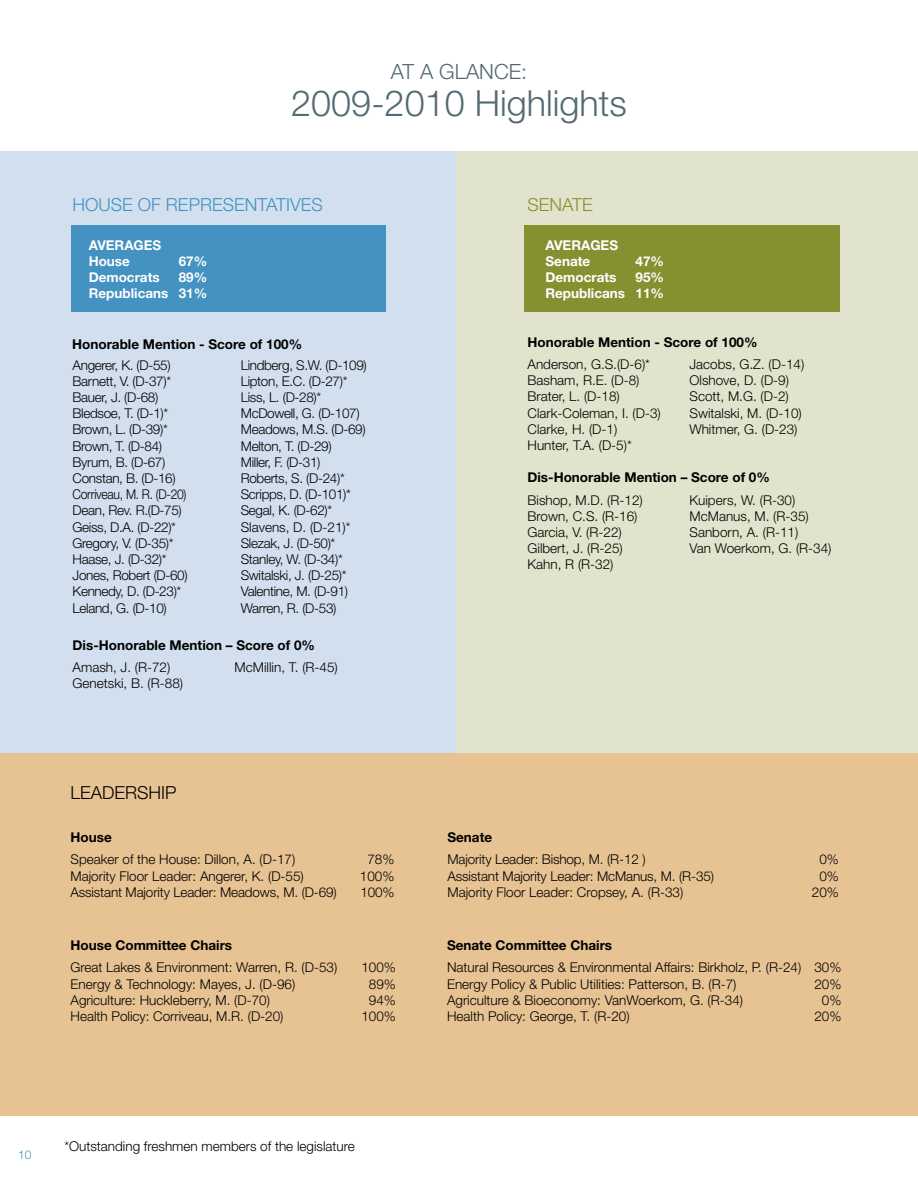
<style>
.page{position:relative;width:918px;height:1188px;background:#fff}
.page>*{position:absolute;margin:0;border:0;box-sizing:border-box;transform-origin:0 0}
.t1{font:300 36px "Helvetica Neue LT Std";color:#546a72}
.t2{font:300 21px "Helvetica Neue LT Std";color:#546a72}
.t3{font:300 18px "Helvetica Neue LT Std";color:#4392c1}
.t4{font:300 18px "Helvetica Neue LT Std";color:#000}
.t5{font:300 18px "Helvetica Neue LT Std";color:#859131}
.t6{font:300 13.5px/16.2px "Helvetica Neue LT Std";color:#000}
.t7{font:300 13.5px/16.2px "Helvetica Neue LT Std";letter-spacing:-.025em;color:#000}
.t8{font:700 13.5px "Helvetica Neue LT Std";color:#000}
.t9{font:700 13.5px/16.2px "Helvetica Neue LT Std";color:#fff}
.t10{font:300 12px "Helvetica Neue LT Std";color:#4392c1}
</style>
<div class="page">
<div style="left:0;top:753px;width:918px;height:363px;background:#e7c292"></div>
<div style="left:456px;top:151px;width:462px;height:602px;background:#e2e3cc"></div>
<div style="left:525px;top:225px;width:315px;height:87px;background:#859131"></div>
<div style="left:0;top:151px;width:456px;height:602px;background:#d2dfee"></div>
<div style="left:71px;top:225px;width:315px;height:87px;background:#4392c1"></div>
<h2 class="t2" style="left:391px;top:62px;width:138px">AT A GLANCE:</h2>
<h1 class="t1" style="left:291px;top:88px;width:337px">2009-2010 Highlights</h1>
<h3 class="t3" style="left:73px;top:197px;width:252px">HOUSE OF REPRESENTATIVES</h3>
<p class="t9" style="left:89px;top:238px;width:74px">AVERAGES<br>House</p>
<p class="t9" style="left:179px;top:254px;width:30px">67%</p>
<h3 class="t5" style="left:528px;top:197px;width:67px">SENATE</h3>
<p class="t9" style="left:546px;top:238px;width:74px">AVERAGES<br>Senate</p>
<p class="t9" style="left:636px;top:254px;width:30px">47%</p>
<p class="t9" style="left:89px;top:270px;width:120px;text-align:right">89%<br>Republicans 31%</p>
<p class="t8" style="left:72px;top:339px;width:232px">Honorable Mention - Score of 100%</p>
<p class="t9" style="left:89px;top:270px;width:72px">Democrats</p>
<p class="t7" style="left:73px;top:358px;width:117px">Angerer, K. (D-55)<br>Barnett, V. (D-37)*<br>Bauer, J. (D-68)<br>Bledsoe, T. (D-1)*<br>Brown, L. (D-39)*<br>Brown, T. (D-84)<br>Byrum, B. (D-67)<br>Constan, B. (D-16)<br>Corriveau, M. R. (D-20)<br>Dean, Rev. R.(D-75)<br>Geiss, D.A. (D-22)*<br>Gregory, V. (D-35)*<br>Haase, J. (D-32)*<br>Jones, Robert (D-60)<br>Kennedy, D. (D-23)*<br>Leland, G. (D-10)</p>
<p class="t7" style="left:241px;top:358px;width:127px">Lindberg, S.W. (D-109)<br>Lipton, E.C. (D-27)*<br>Liss, L. (D-28)*<br>McDowell, G. (D-107)<br>Meadows, M.S. (D-69)<br>Melton, T. (D-29)<br>Miller, F. (D-31)<br>Roberts, S. (D-24)*<br>Scripps, D. (D-101)*<br>Segal, K. (D-62)*<br>Slavens, D. (D-21)*<br>Slezak, J. (D-50)*<br>Stanley, W. (D-34)*<br>Switalski, J. (D-25)*<br>Valentine, M. (D-91)<br>Warren, R. (D-53)</p>
<p class="t8" style="left:73px;top:640px;width:244px">Dis-Honorable Mention – Score of 0%</p>
<p class="t6" style="left:73px;top:660px;width:99px">Amash, J. (R-72)</p>
<p class="t6" style="left:235px;top:660px;width:105px">McMillin, T. (R-45)</p>
<p class="t6" style="left:73px;top:676px;width:112px">Genetski, B. (R-88)</p>
<h3 class="t4" style="left:70px;top:785px;width:108px">LEADERSHIP</h3>
<p class="t8" style="left:70px;top:832px;width:43px">House</p>
<p class="t6" style="left:70px;top:852px;width:226px">Speaker of the House: Dillon, A. (D-17)</p>
<p class="t6" style="left:367px;top:852px;width:29px">78%</p>
<p class="t6" style="left:70px;top:869px;width:235px">Majority Floor Leader: Angerer, K. (D-55)</p>
<p class="t6" style="left:360px;top:869px;width:36px">100%</p>
<p class="t6" style="left:70px;top:885px;width:268px">Assistant Majority Leader: Meadows, M. (D-69)</p>
<p class="t6" style="left:360px;top:885px;width:36px">100%</p>
<p class="t8" style="left:70px;top:940px;width:163px">House Committee Chairs</p>
<p class="t6" style="left:70px;top:960px;width:268px">Great Lakes &amp; Environment: Warren, R. (D-53)</p>
<p class="t6" style="left:361px;top:960px;width:36px">100%</p>
<p class="t6" style="left:70px;top:977px;width:226px">Energy &amp; Technology: Mayes, J. (D-96)</p>
<p class="t6" style="left:369px;top:977px;width:29px">89%</p>
<p class="t6" style="left:70px;top:993px;width:201px">Agriculture: Huckleberry, M. (D-70)</p>
<p class="t6" style="left:369px;top:993px;width:29px">94%</p>
<p class="t6" style="left:70px;top:1009px;width:215px">Health Policy: Corriveau, M.R. (D-20)</p>
<p class="t6" style="left:361px;top:1009px;width:36px">100%</p>
<p class="t9" style="left:546px;top:270px;width:120px;text-align:right">95%<br>Republicans 11%</p>
<p class="t8" style="left:528px;top:337px;width:232px">Honorable Mention - Score of 100%</p>
<p class="t6" style="left:528px;top:357px;width:124px">Anderson, G.S.(D-6)*</p>
<p class="t6" style="left:690px;top:357px;width:116px">Jacobs, G.Z. (D-14)</p>
<p class="t6" style="left:528px;top:373px;width:114px">Basham, R.E. (D-8)</p>
<p class="t6" style="left:690px;top:373px;width:101px">Olshove, D. (D-9)</p>
<p class="t6" style="left:528px;top:389px;width:94px">Brater, L. (D-18)</p>
<p class="t6" style="left:690px;top:389px;width:101px">Scott, M.G. (D-2)</p>
<p class="t6" style="left:528px;top:406px;width:135px">Clark-Coleman, I. (D-3)</p>
<p class="t6" style="left:690px;top:406px;width:114px">Switalski, M. (D-10)</p>
<p class="t6" style="left:528px;top:422px;width:91px">Clarke, H. (D-1)</p>
<p class="t6" style="left:690px;top:422px;width:110px">Whitmer, G. (D-23)</p>
<p class="t6" style="left:528px;top:438px;width:106px">Hunter, T.A. (D-5)*</p>
<p class="t8" style="left:528px;top:473px;width:244px">Dis-Honorable Mention – Score of 0%</p>
<p class="t6" style="left:528px;top:493px;width:117px">Bishop, M.D. (R-12)</p>
<p class="t6" style="left:690px;top:493px;width:107px">Kuipers, W. (R-30)</p>
<p class="t6" style="left:528px;top:509px;width:112px">Brown, C.S. (R-16)</p>
<p class="t6" style="left:690px;top:509px;width:121px">McManus, M. (R-35)</p>
<p class="t6" style="left:528px;top:525px;width:96px">Garcia, V. (R-22)</p>
<p class="t6" style="left:690px;top:525px;width:110px">Sanborn, A. (R-11)</p>
<p class="t6" style="left:528px;top:541px;width:97px">Gilbert, J. (R-25)</p>
<p class="t6" style="left:690px;top:541px;width:144px">Van Woerkom, G. (R-34)</p>
<p class="t6" style="left:528px;top:557px;width:88px">Kahn, R (R-32)</p>
<p class="t9" style="left:546px;top:270px;width:72px">Democrats</p>
<p class="t8" style="left:447px;top:832px;width:46px">Senate</p>
<p class="t6" style="left:447px;top:852px;width:200px">Majority Leader: Bishop, M. (R-12 )</p>
<p class="t6" style="left:820px;top:852px;width:21px">0%</p>
<p class="t6" style="left:447px;top:869px;width:268px">Assistant Majority Leader: McManus, M. (R-35)</p>
<p class="t6" style="left:819px;top:869px;width:21px">0%</p>
<p class="t6" style="left:447px;top:885px;width:237px">Majority Floor Leader: Cropsey, A. (R-33)</p>
<p class="t6" style="left:812px;top:885px;width:29px">20%</p>
<p class="t8" style="left:447px;top:940px;width:167px">Senate Committee Chairs</p>
<p class="t6" style="left:447px;top:960px;width:396px">Natural Resources &amp; Environmental Affairs: Birkholz, P. (R-24) 30%<br>Energy Policy &amp; Public Utilities: Patterson, B. (R-7)</p>
<p class="t6" style="left:814px;top:977px;width:29px">20%</p>
<p class="t6" style="left:447px;top:993px;width:298px">Agriculture &amp; Bioeconomy: VanWoerkom, G. (R-34)</p>
<p class="t6" style="left:822px;top:993px;width:21px">0%</p>
<p class="t6" style="left:447px;top:1009px;width:184px">Health Policy: George, T. (R-20)</p>
<p class="t6" style="left:814px;top:1009px;width:29px">20%</p>
<p class="t10" style="left:18px;top:1150px;width:15px">10</p>
<p class="t6" style="left:64px;top:1139px;width:292px">*Outstanding freshmen members of the legislature</p>
</div>
